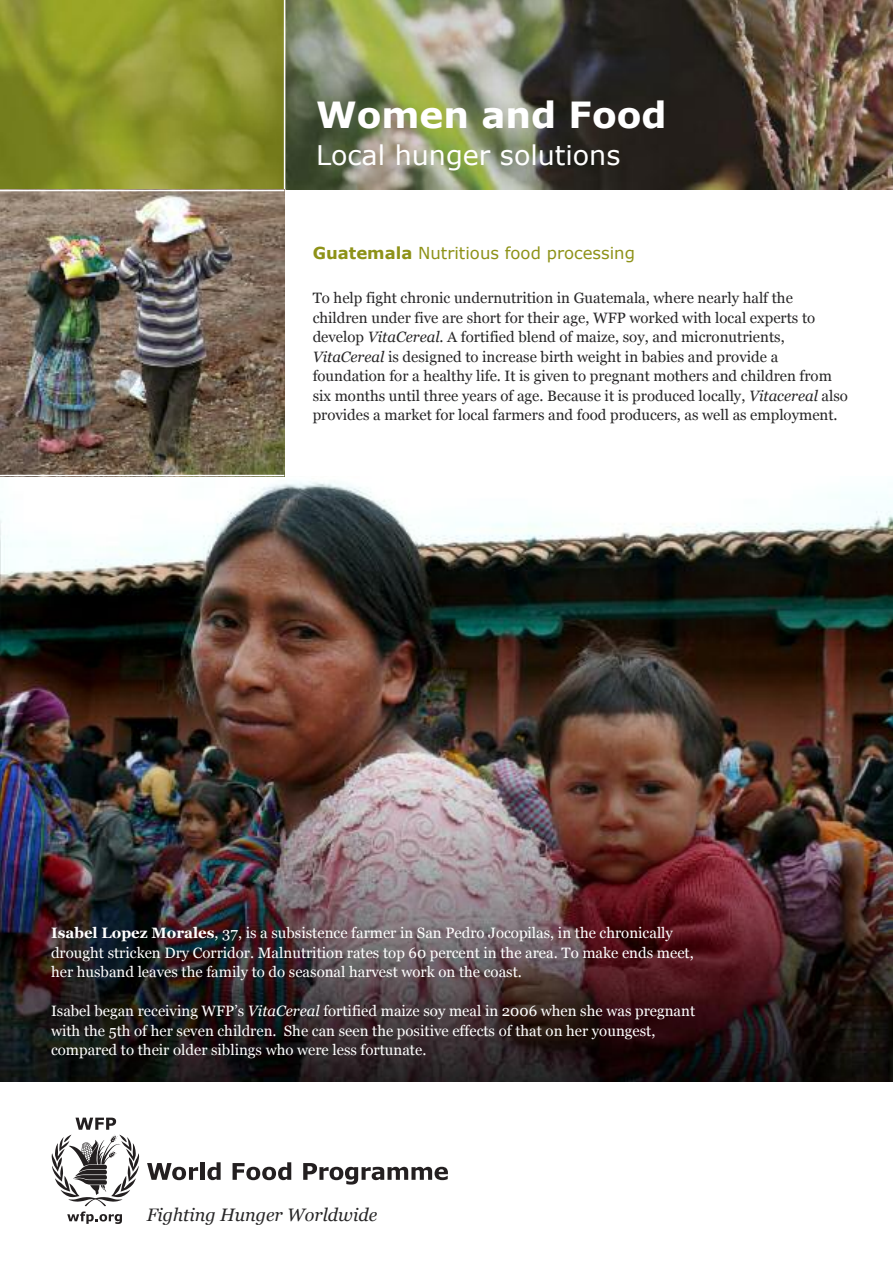
<style>
.page{position:relative;width:893px;height:1263px;background:#fff}
.page>*{position:absolute;margin:0;border:0;box-sizing:border-box;transform-origin:0 0}
.t1{font:700 36px "Verdana";color:#fff}
.t2{font:27px "Verdana";color:#fff}
.t3{font:italic 18px "Georgia";color:#272627}
.t4{font:16.5px "Verdana";color:#8e9218}
.t5{font:15px/19.5px "Georgia";color:#272627}
.t6{font:15px/19.5px "Georgia";color:#fff}
.s1{font-weight:700}
.s2{font-style:italic}
</style>
<div class="page">
<svg style="left:52px;top:1117px;width:87px;height:107px"></svg>
<svg style="left:147px;top:1163px;width:51px;height:17px"></svg>
<hr style="left:200px;top:1162px;width:4px;height:18px;background:#231f20">
<svg style="left:207px;top:1162px;width:14px;height:18px"></svg>
<svg style="left:233px;top:1162px;width:58px;height:18px"></svg>
<svg style="left:303px;top:1163px;width:145px;height:21px"></svg>
<img style="left:0;top:0;width:893px;height:189px">
<hr style="left:284px;top:0;width:1px;height:189px;background:#fff">
<img style="left:0;top:476px;width:893px;height:606px">
<img style="left:0;top:191px;width:284px;height:284px">
<h1 class="t1" style="left:316px;top:92px;width:352px">Women and Food</h1>
<h2 class="t2" style="left:316px;top:138px;width:306px">Local hunger solutions</h2>
<p class="t4" style="left:313px;top:243px;width:324px"><span class="s1">Guatemala</span> Nutritious food processing</p>
<p class="t5" style="left:313px;top:288px;width:537px">To help fight chronic undernutrition in Guatemala, where nearly half the children under five are short for their age, WFP worked with local experts to develop <span class="s2">VitaCereal</span>. A fortified blend of maize, soy, and micronutrients, <span class="s2">VitaCereal</span> is designed to increase birth weight in babies and provide a foundation for a healthy life. It is given to pregnant mothers and children from six months until three years of age. Because it is produced locally, <span class="s2">Vitacereal</span> also provides a market for local farmers and food producers, as well as employment.</p>
<p class="t6" style="left:51px;top:923px;width:644px"><span class="s1">Isabel Lopez Morales</span>, 37, is a subsistence farmer in San Pedro Jocopilas, in the chronically drought stricken Dry Corridor. Malnutrition rates top 60 percent in the area. To make ends meet, her husband leaves the family to do seasonal harvest work on the coast.</p>
<p class="t6" style="left:51px;top:1001px;width:646px">Isabel began receiving WFP’s <span class="s2">VitaCereal</span> fortified maize soy meal in 2006 when she was pregnant with the 5th of her seven children. She can seen the positive effects of that on her youngest, compared to their older siblings who were less fortunate.</p>
<p class="t3" style="left:147px;top:1205px;width:232px">Fighting Hunger Worldwide</p>
</div>
